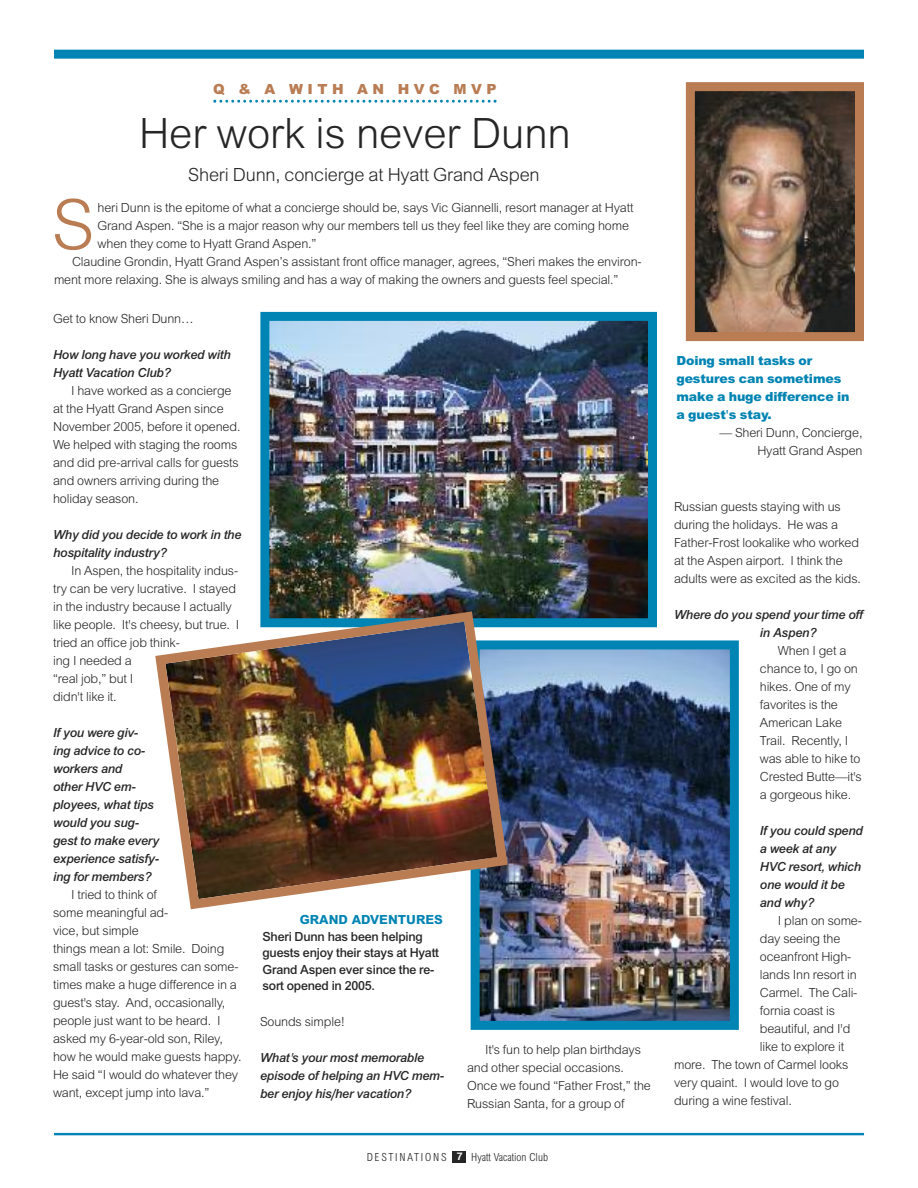
<style>
.page{position:relative;width:918px;height:1188px;background:#fff}
.page>*{position:absolute;margin:0;border:0;box-sizing:border-box;transform-origin:0 0}
.t1{font:75px "Arial Lgt";color:#b97c53}
.t2{font:45px "Arial Lgt";color:#272627}
.t3{font:19.5px "Arial Lgt";letter-spacing:-.01em;color:#272627}
.t4{font:900 15px "Arial";letter-spacing:.3em;color:#b97c53}
.t5{font:13.5px/18px "Arial Lgt";letter-spacing:-.01em;color:#272627}
.t6{font:13.5px/18px "Arial Mdm Itl";letter-spacing:-.01em;color:#272627}
.t7{font:13.5px/16.5px "Arial Mdm";letter-spacing:-.015em;color:#272627}
.t8{font:900 13.5px/18px "Arial";letter-spacing:-.01em;color:#0084b3}
.t9{font:13.5px "Arial Bld";color:#0084b3}
.t10{font:12px "Arial Lgt Cnd";color:#272627}
.t11{font:12px "Arial Lgt Cnd";letter-spacing:.15em;color:#272627}
.t12{font:700 10.5px "Helvetica";color:#fff}
</style>
<div class="page">
<svg style="left:213px;top:100px;width:284px;height:3px"></svg>
<hr style="left:54px;top:1133px;width:810px;height:2px;background:#0084b3">
<div style="left:54px;top:50px;width:810px;height:9px;background:#0084b3"></div>
<div style="left:453px;top:1151px;width:13px;height:11px;background:#272627"></div>
<img style="left:270px;top:322px;width:377px;height:295px">
<div style="left:260px;top:312px;width:397px;height:315px;border:9px solid #0084b3"></div>
<img style="left:481px;top:650px;width:248px;height:370px">
<div style="left:471px;top:640px;width:268px;height:390px;border:9px solid #0084b3"></div>
<img style="left:696px;top:92px;width:158px;height:239px">
<div style="left:686px;top:82px;width:178px;height:259px;border:9px solid #b97c53"></div>
<img style="left:155px;top:606px;width:358px;height:308px">
<p class="t4" style="left:213px;top:84px;width:285px">Q &amp; A WITH AN HVC MVP</p>
<h2 class="t2" style="left:139px;top:118px;width:433px">Her work is never Dunn</h2>
<h3 class="t3" style="left:188px;top:168px;width:353px">Sheri Dunn, concierge at Hyatt Grand Aspen</h3>
<h1 class="t1" style="left:52px;top:199px;width:44px">S</h1>
<p class="t5" style="left:98px;top:200px;width:537px">heri Dunn is the epitome of what a concierge should be, says Vic Giannelli, resort manager at Hyatt</p>
<p class="t5" style="left:98px;top:218px;width:533px">Grand Aspen. “She is a major reason why our members tell us they feel like they are coming home</p>
<p class="t5" style="left:98px;top:236px;width:220px">when they come to Hyatt Grand Aspen.”</p>
<p class="t5" style="left:72px;top:254px;width:571px">Claudine Grondin, Hyatt Grand Aspen’s assistant front office manager, agrees, “Sheri makes the environ-</p>
<p class="t5" style="left:54px;top:272px;width:566px">ment more relaxing. She is always smiling and has a way of making the owners and guests feel special.”</p>
<p class="t5" style="left:53px;top:311px;width:142px">Get to know Sheri Dunn…</p>
<p class="t6" style="left:53px;top:347px;width:179px">How long have you worked with<br>Hyatt Vacation Club?</p>
<p class="t5" style="left:53px;top:383px;width:189px;text-indent:18px">I have worked as a concierge at the Hyatt Grand Aspen since<br>November 2005, before it opened.<br>We helped with staging the rooms and did pre-arrival calls for guests and owners arriving during the holiday season.</p>
<p class="t6" style="left:53px;top:527px;width:190px">Why did you decide to work in the hospitality industry?</p>
<p class="t5" style="left:53px;top:563px;width:188px;text-indent:18px">In Aspen, the hospitality indus&shy;try can be very lucrative. I stayed in the industry because I actually like people. It's cheesy, but true. I tried an office job think-<br>ing I needed a<br>“real job,” but I<br>didn't like it.</p>
<p class="t6" style="left:53px;top:725px;width:108px">If you were giv-<br>ing advice to co&shy;workers and<br>other HVC em&shy;ployees, what tips would you sug&shy;gest to make every experience satisfy&shy;ing for members?</p>
<p class="t5" style="left:53px;top:887px;width:190px;text-indent:18px">I tried to think of<br>some meaningful ad-<br>vice, but simple<br>things mean a lot: Smile. Doing small tasks or gestures can some&shy;times make a huge difference in a guest's stay. And, occasionally, people just want to be heard. I asked my 6-year-old son, Riley, how he would make guests happy.<br>He said “I would do whatever they want, except jump into lava.”</p>
<p class="t9" style="left:300px;top:915px;width:145px">GRAND ADVENTURES</p>
<p class="t7" style="left:262px;top:929px;width:178px">Sheri Dunn has been helping guests enjoy their stays at Hyatt<br>Grand Aspen ever since the re&shy;sort opened in 2005.</p>
<p class="t5" style="left:260px;top:1014px;width:86px">Sounds simple!</p>
<p class="t6" style="left:260px;top:1050px;width:184px">What's your most memorable episode of helping an HVC mem&shy;ber enjoy his/her vacation?</p>
<p class="t5" style="left:467px;top:1042px;width:185px;text-indent:18px">It's fun to help plan birthdays and other special occasions.<br>Once we found “Father Frost,” the<br>Russian Santa, for a group of</p>
<p class="t11" style="left:367px;top:1153px;width:81px">DESTINATIONS</p>
<p class="t10" style="left:471px;top:1153px;width:78px">Hyatt Vacation Club</p>
<p class="t12" style="left:457px;top:1152px;width:7px">7</p>
<p class="t8" style="left:676px;top:353px;width:175px">Doing small tasks or gestures can sometimes make a huge difference in a guest's stay.</p>
<p class="t5" style="left:720px;top:425px;width:144px;text-align:right">— Sheri Dunn, Concierge,<br>Hyatt Grand Aspen</p>
<p class="t5" style="left:674px;top:499px;width:188px">Russian guests staying with us during the holidays. He was a<br>Father-Frost lookalike who worked at the Aspen airport. I think the adults were as excited as the kids.</p>
<p class="t6" style="left:760px;top:607px;width:105px;text-indent:-86px">Where do you spend your time off in Aspen?</p>
<p class="t5" style="left:760px;top:643px;width:104px;text-indent:18px">When I get a chance to, I go on hikes. One of my favorites is the<br>American Lake<br>Trail. Recently, I was able to hike to<br>Crested Butte—it's a gorgeous hike.</p>
<p class="t6" style="left:760px;top:823px;width:105px">If you could spend a week at any<br>HVC resort, which one would it be and why?</p>
<p class="t5" style="left:778px;top:913px;width:86px">I plan on some-</p>
<p class="t5" style="left:760px;top:931px;width:82px">day seeing the</p>
<p class="t5" style="left:760px;top:949px;width:93px">oceanfront High-</p>
<p class="t5" style="left:760px;top:967px;width:98px">lands Inn resort in</p>
<p class="t5" style="left:760px;top:985px;width:99px">Carmel. The Cali-</p>
<p class="t5" style="left:760px;top:1003px;width:77px">fornia coast is</p>
<p class="t5" style="left:760px;top:1021px;width:92px">beautiful, and I'd</p>
<p class="t5" style="left:760px;top:1039px;width:86px">like to explore it</p>
<p class="t5" style="left:674px;top:1057px;width:176px">more. The town of Carmel looks</p>
<p class="t5" style="left:674px;top:1075px;width:167px">very quaint. I would love to go</p>
<p class="t5" style="left:674px;top:1093px;width:119px">during a wine festival.</p>
</div>
